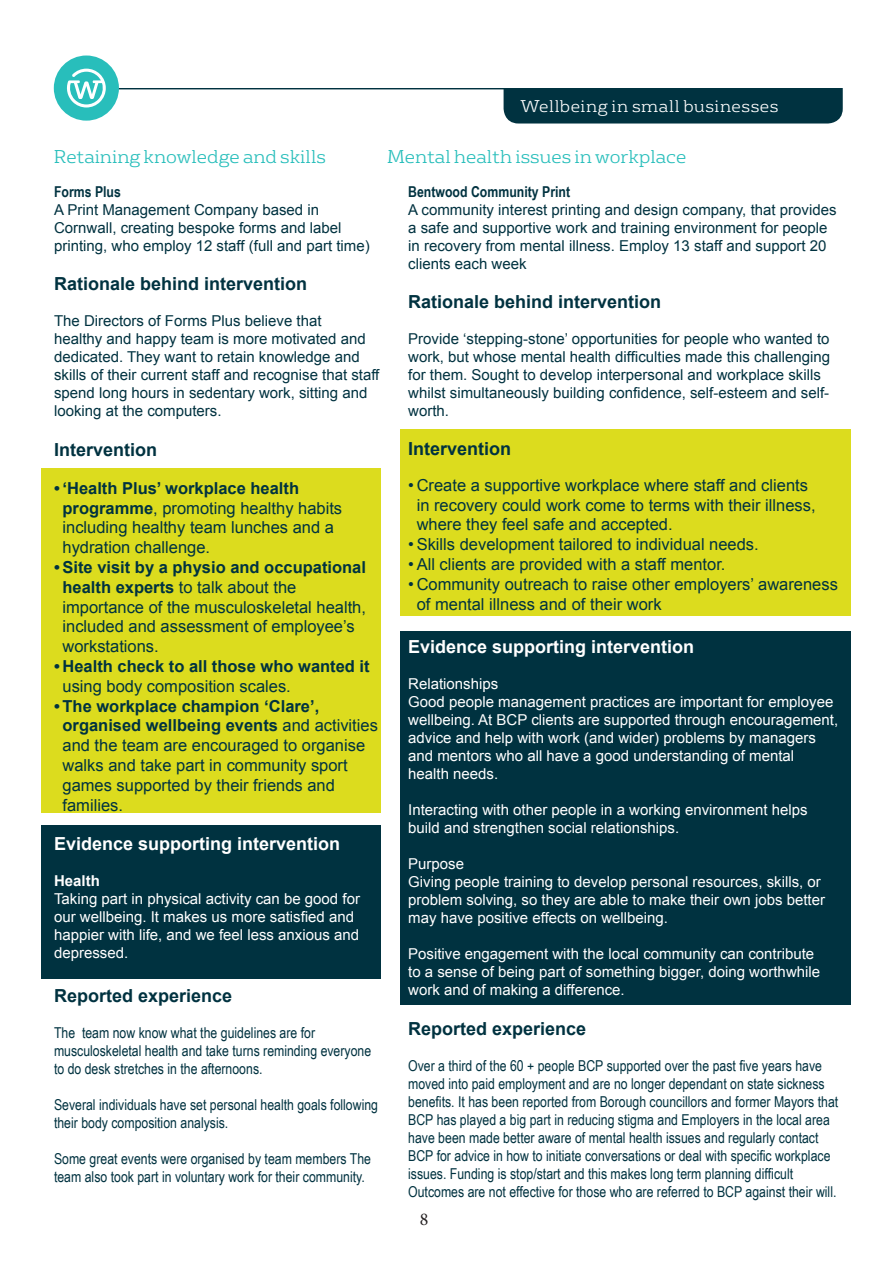
<style>
.page{position:relative;width:893px;height:1263px;background:#fff}
.page>*{position:absolute;margin:0;border:0;box-sizing:border-box;transform-origin:0 0}
.t1{font:700 18px "Arial";color:#003240}
.t2{font:700 18px "Arial";color:#fff}
.t3{font:300 18px "FS Rufus";color:#28bebb}
.t4{font:18px "Minion Pro";color:#231f20}
.t5{font:16.5px/19.8px "Arial";color:#003240}
.t6{font:700 16.5px/19.8px "Arial";color:#003240}
.t7{font:300 16.5px "FS Rufus";letter-spacing:.03em;color:#fff}
.t8{font:15px/18px "Arial Narrow";color:#003240}
.t9{font:15px/18px "Arial";color:#003240}
.t10{font:15px/18px "Arial";color:#fff}
.t11{font:700 15px "Arial Narrow";color:#003240}
.t12{font:700 15px "Arial";color:#fff}
.s1{font-weight:700}
.s2{font-weight:400}
</style>
<div class="page">
<hr style="left:118px;top:88px;width:721px;height:1px;background:#003240">
<div style="left:54px;top:56px;width:65px;height:65px;background:#28bebb;border-radius:50%"></div>
<svg style="left:67px;top:69px;width:39px;height:38px"></svg>
<div style="left:504px;top:88px;width:339px;height:36px;background:#003240"></div>
<div style="left:400px;top:631px;width:450px;height:374px;background:#003240"></div>
<div style="left:41px;top:825px;width:340px;height:153px;background:#003240"></div>
<div style="left:400px;top:429px;width:450px;height:187px;background:#dcdc1e"></div>
<div style="left:41px;top:468px;width:340px;height:344px;background:#dcdc1e"></div>
<p class="t7" style="left:520px;top:93px;width:259px">Wellbeing in small businesses</p>
<p class="t3" style="left:54px;top:142px;width:274px">Retaining knowledge and skills</p>
<p class="t3" style="left:387px;top:142px;width:301px">Mental health issues in workplace</p>
<p class="t11" style="left:54px;top:180px;width:68px">Forms Plus</p>
<p class="t9" style="left:54px;top:200px;width:317px">A Print Management Company based in<br>Cornwall, creating bespoke forms and label printing, who employ 12 staff (full and part time)</p>
<p class="t1" style="left:54px;top:271px;width:255px">Rationale behind intervention</p>
<p class="t9" style="left:54px;top:312px;width:327px">The Directors of Forms Plus believe that<br>healthy and happy team is more motivated and dedicated. They want to retain knowledge and skills of their current staff and recognise that staff spend long hours in sedentary work, sitting and looking at the computers.</p>
<p class="t1" style="left:54px;top:437px;width:105px">Intervention</p>
<p class="t5" style="left:63px;top:478px;width:281px;text-indent:-9px"><span class="s1">• ‘Health Plus’ workplace health programme</span>, promoting healthy habits including healthy team lunches and a hydration challenge.</p>
<p class="t5" style="left:63px;top:557px;width:305px;text-indent:-9px"><span class="s1">• Site visit by a physio and occupational health experts</span> to talk about the importance of the musculoskeletal health, included and assessment of employee’s workstations.</p>
<p class="t6" style="left:63px;top:656px;width:309px;text-indent:-9px">• Health check to all those who wanted it <span class="s2">using body composition scales.</span></p>
<p class="t5" style="left:63px;top:696px;width:317px;text-indent:-9px"><span class="s1">• The workplace champion ‘Clare’, organised wellbeing events</span> and activities and the team are encouraged to organise walks and take part in community sport games supported by their friends and families.</p>
<p class="t2" style="left:54px;top:831px;width:288px">Evidence supporting intervention</p>
<p class="t12" style="left:54px;top:870px;width:47px">Health</p>
<p class="t10" style="left:54px;top:890px;width:307px">Taking part in physical activity can be good for our wellbeing. It makes us more satisfied and happier with life, and we feel less anxious and depressed.</p>
<p class="t1" style="left:54px;top:982px;width:180px">Reported experience</p>
<p class="t8" style="left:54px;top:1023px;width:319px">The team now know what the guidelines are for musculoskeletal health and take turns reminding everyone to do desk stretches in the afternoons.</p>
<p class="t8" style="left:54px;top:1095px;width:326px">Several individuals have set personal health goals following their body composition analysis.</p>
<p class="t8" style="left:54px;top:1149px;width:319px">Some great events were organised by team members The team also took part in voluntary work for their community.</p>
<p class="t11" style="left:408px;top:180px;width:163px">Bentwood Community Print</p>
<p class="t9" style="left:408px;top:200px;width:430px">A community interest printing and design company, that provides a safe and supportive work and training environment for people in recovery from mental illness. Employ 13 staff and support 20 clients each week</p>
<p class="t1" style="left:408px;top:289px;width:255px">Rationale behind intervention</p>
<p class="t9" style="left:408px;top:330px;width:423px">Provide ‘stepping-stone’ opportunities for people who wanted to work, but whose mental health difficulties made this challenging for them. Sought to develop interpersonal and workplace skills whilst simultaneously building confidence, self-esteem and self&shy;worth.</p>
<p class="t1" style="left:408px;top:435px;width:105px">Intervention</p>
<p class="t5" style="left:417px;top:475px;width:400px;text-indent:-9px">• Create a supportive workplace where staff and clients in recovery could work come to terms with their illness, where they feel safe and accepted.</p>
<p class="t5" style="left:408px;top:534px;width:352px">• Skills development tailored to individual needs.</p>
<p class="t5" style="left:408px;top:554px;width:319px">• All clients are provided with a staff mentor.</p>
<p class="t5" style="left:417px;top:574px;width:423px;text-indent:-9px">• Community outreach to raise other employers’ awareness of mental illness and of their work</p>
<p class="t2" style="left:408px;top:634px;width:288px">Evidence supporting intervention</p>
<p class="t10" style="left:408px;top:674px;width:92px">Relationships</p>
<p class="t10" style="left:408px;top:692px;width:431px">Good people management practices are important for employee wellbeing. At BCP clients are supported through encouragement, advice and help with work (and wider) problems by managers and mentors who all have a good understanding of mental health needs.</p>
<p class="t10" style="left:408px;top:800px;width:401px">Interacting with other people in a working environment helps build and strengthen social relationships.</p>
<p class="t10" style="left:408px;top:854px;width:57px">Purpose</p>
<p class="t10" style="left:408px;top:872px;width:418px">Giving people training to develop personal resources, skills, or problem solving, so they are able to make their own jobs better may have positive effects on wellbeing.</p>
<p class="t10" style="left:408px;top:944px;width:413px">Positive engagement with the local community can contribute to a sense of being part of something bigger, doing worthwhile work and of making a difference.</p>
<p class="t1" style="left:408px;top:1015px;width:180px">Reported experience</p>
<p class="t8" style="left:408px;top:1056px;width:432px">Over a third of the 60 + people BCP supported over the past five years have moved into paid employment and are no longer dependant on state sickness benefits. It has been reported from Borough councillors and former Mayors that BCP has played a big part in reducing stigma and Employers in the local area have been made better aware of mental health issues and regularly contact BCP for advice in how to initiate conversations or deal with specific workplace issues. Funding is stop/start and this makes long term planning difficult Outcomes are not effective for those who are referred to BCP against their will.</p>
<p class="t4" style="left:420px;top:1207px;width:10px">8</p>
</div>
